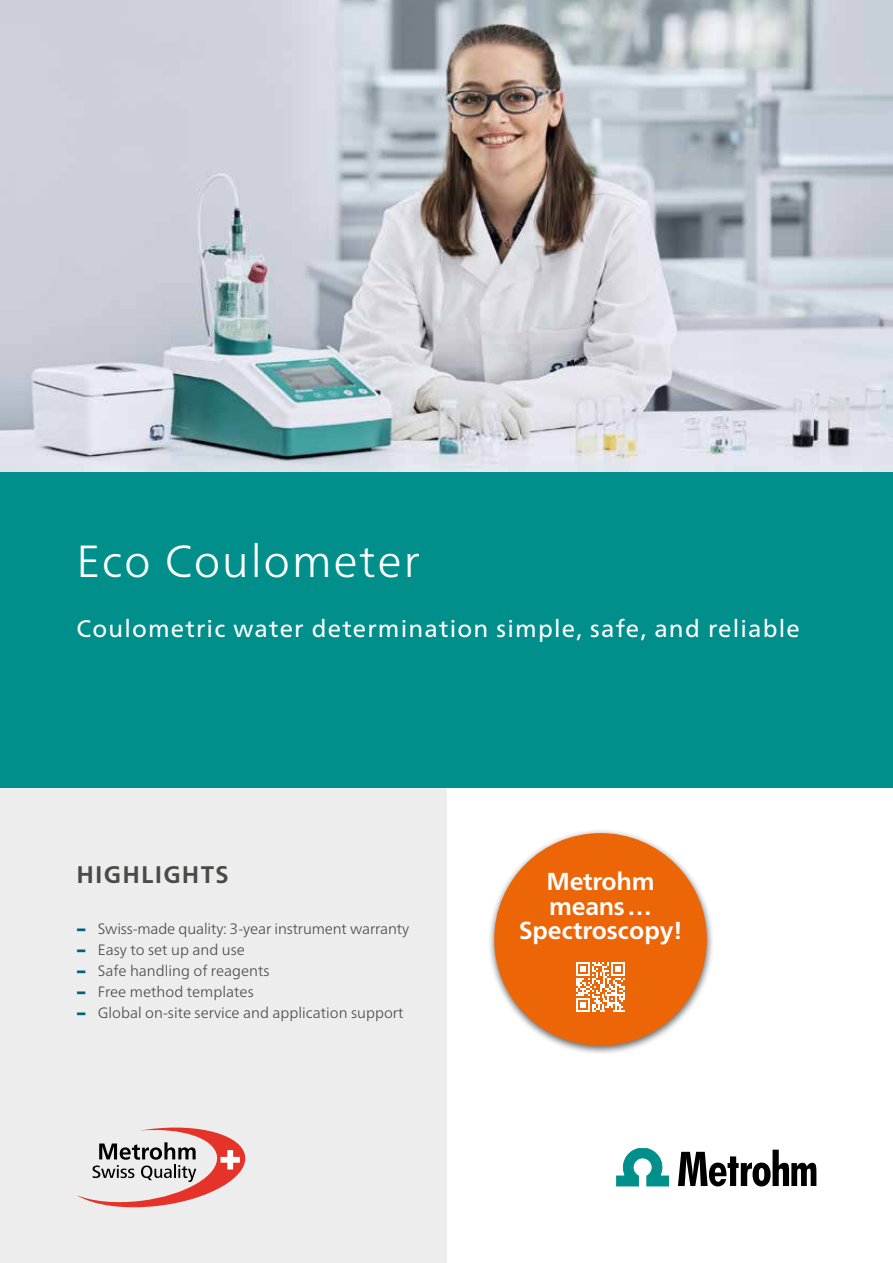
<style>
.page{position:relative;width:893px;height:1263px;background:#fff}
.page>*{position:absolute;margin:0;border:0;box-sizing:border-box;transform-origin:0 0}
.t1{font:300 45px "Neue Frutiger World";letter-spacing:.04em;color:#fff}
.t2{font:700 24.6px/24.9px "Neue Frutiger World";letter-spacing:-.01em;color:#fff;text-align:center}
.t3{font:24px "Neue Frutiger World";letter-spacing:.05em;color:#fff}
.t4{font:700 24px "Neue Frutiger World";letter-spacing:.05em;color:#4a4a49}
.t5{font:300 15px/21px "Neue Frutiger World";color:#4a4a49}
.s1{font-family:"Neue Frutiger World Xtra Blk";font-weight:400;color:#00627b}
</style>
<div class="page">
<img style="left:0;top:0;width:893px;height:472px">
<div style="left:0;top:787px;width:446px;height:476px;background:#ededed"></div>
<div style="left:0;top:472px;width:893px;height:315px;background:#008f8b"></div>
<svg style="left:77px;top:1127px;width:168px;height:80px"></svg>
<svg style="left:617px;top:1148px;width:52px;height:38px"></svg>
<svg style="left:678px;top:1150px;width:138px;height:36px"></svg>
<div style="left:487px;top:828px;width:228px;height:227px;background:#000;opacity:.6"></div>
<div style="left:494px;top:833px;width:213px;height:213px;background:#ec6608;border-radius:50%"></div>
<svg style="left:576px;top:962px;width:49px;height:50px"></svg>
<h1 class="t1" style="left:77px;top:526px;width:345px">Eco Coulometer</h1>
<h3 class="t3" style="left:77px;top:610px;width:725px">Coulometric water determination simple, safe, and reliable</h3>
<h3 class="t4" style="left:77px;top:853px;width:154px">HIGHLIGHTS</h3>
<p class="t5" style="left:77px;top:918px;width:334px"><span class="s1">−</span> Swiss-made quality: 3-year instrument warranty <span class="s1">−</span> Easy to set up and use<br><span class="s1">−</span> Safe handling of reagents<br><span class="s1">−</span> Free method templates<br><span class="s1">−</span> Global on-site service and application support</p>
<h2 class="t2" style="left:519px;top:868px;width:165px">Metrohm means…<br>Spectroscopy!</h2>
</div>
